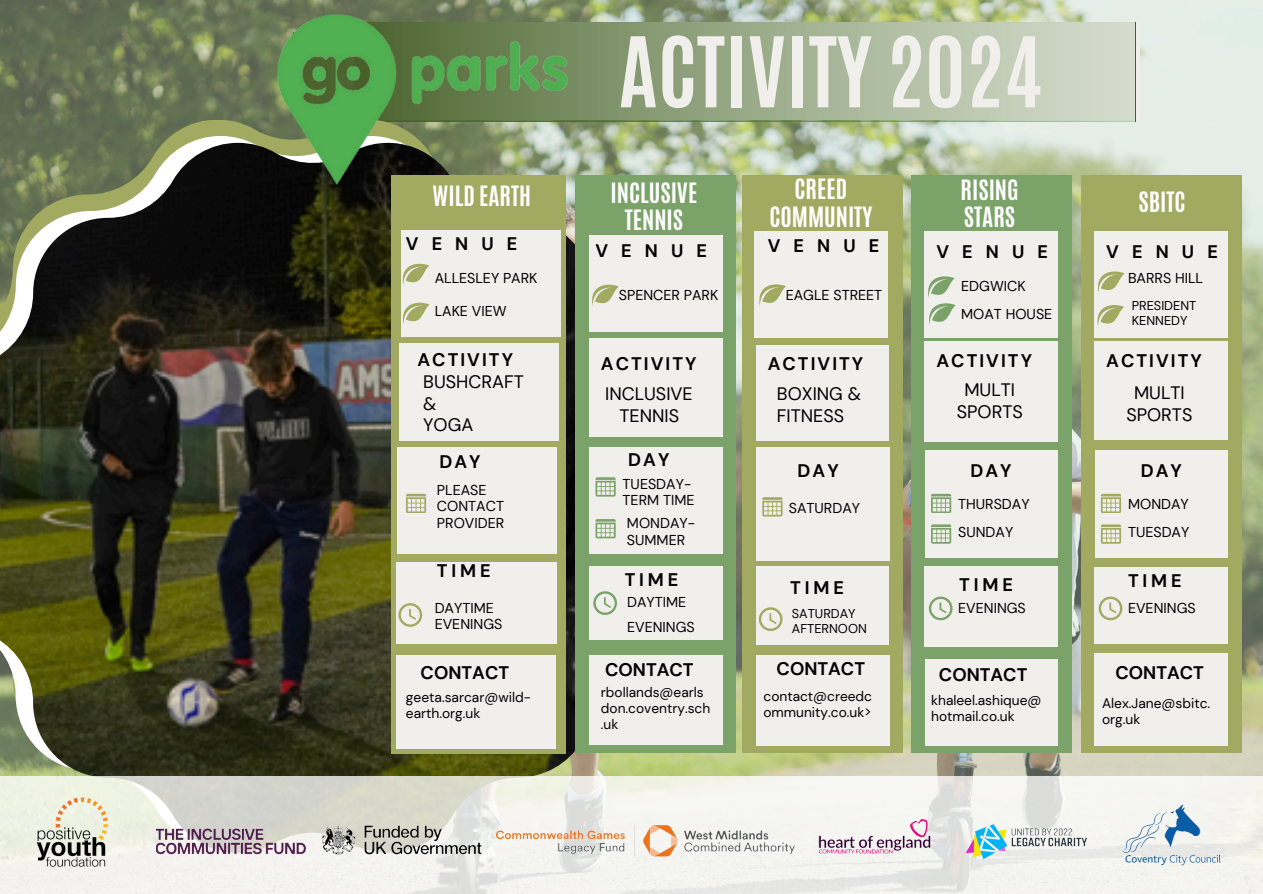
<style>
.page{position:relative;width:1263px;height:894px;background:#fff}
.page>*{position:absolute;margin:0;border:0;box-sizing:border-box;transform-origin:0 0}
.t1{font:700 82.65px "Antonio";color:#f1efec}
.t2{font:700 23.4px/27.3px "Antonio";color:#fff;text-align:center}
.t3{font:700 18.15px "DM Sans";letter-spacing:.11em;color:#000}
.t4{font:700 18.15px "DM Sans";color:#000}
.t5{font:18px/21.3px "DM Sans";color:#000;text-align:center}
.t6{font:14.25px/16.5px "DM Sans";color:#000}
.t7{font:13.8px/15.8px "DM Sans";color:#000}
.t8{font:12.75px/14.9px "DM Sans";color:#000}
</style>
<div class="page">
<img style="left:0;top:0;width:1263px;height:776px">
<svg style="left:665px;top:22px;width:470px;height:99px;background:#b1bea3"></svg>
<img style="left:0;top:143px;width:668px;height:633px">
<svg style="left:0;top:776px;width:1263px;height:117px;fill:#f3f3ee"></svg>
<img style="left:196px;top:0;width:469px;height:207px">
<div style="left:742px;top:175px;width:161px;height:578px;background:#a1aa60"></div>
<div style="left:754px;top:231px;width:133px;height:106px;background:#f1efec"></div>
<div style="left:756px;top:345px;width:133px;height:95px;background:#f1efec"></div>
<div style="left:756px;top:447px;width:133px;height:114px;background:#f1efec"></div>
<div style="left:756px;top:566px;width:133px;height:78px;background:#f1efec"></div>
<div style="left:756px;top:655px;width:133px;height:90px;background:#f1efec"></div>
<svg style="left:759px;top:284px;width:27px;height:21px"></svg>
<svg style="left:762px;top:497px;width:20px;height:19px"></svg>
<svg style="left:759px;top:607px;width:23px;height:23px"></svg>
<div style="left:911px;top:175px;width:161px;height:578px;background:#7ba369"></div>
<div style="left:925px;top:231px;width:133px;height:106px;background:#f1efec"></div>
<div style="left:925px;top:341px;width:133px;height:101px;background:#f1efec"></div>
<div style="left:925px;top:450px;width:133px;height:107px;background:#f1efec"></div>
<div style="left:925px;top:566px;width:133px;height:80px;background:#f1efec"></div>
<div style="left:925px;top:658px;width:133px;height:87px;background:#f1efec"></div>
<svg style="left:931px;top:493px;width:20px;height:20px"></svg>
<svg style="left:931px;top:524px;width:20px;height:19px"></svg>
<svg style="left:929px;top:596px;width:23px;height:24px"></svg>
<div style="left:1081px;top:175px;width:160px;height:578px;background:#a1aa60"></div>
<div style="left:1094px;top:231px;width:134px;height:106px;background:#f1efec"></div>
<div style="left:1094px;top:341px;width:133px;height:98px;background:#f1efec"></div>
<div style="left:1094px;top:450px;width:133px;height:107px;background:#f1efec"></div>
<div style="left:1094px;top:566px;width:133px;height:77px;background:#f1efec"></div>
<div style="left:1094px;top:653px;width:134px;height:92px;background:#f1efec"></div>
<svg style="left:1098px;top:271px;width:26px;height:22px"></svg>
<svg style="left:1101px;top:493px;width:20px;height:20px"></svg>
<svg style="left:1101px;top:524px;width:20px;height:19px"></svg>
<svg style="left:1099px;top:596px;width:23px;height:24px"></svg>
<div style="left:575px;top:175px;width:161px;height:578px;background:#7ba369"></div>
<div style="left:589px;top:234px;width:133px;height:97px;background:#f1efec"></div>
<div style="left:589px;top:338px;width:133px;height:99px;background:#f1efec"></div>
<div style="left:589px;top:447px;width:133px;height:106px;background:#f1efec"></div>
<div style="left:589px;top:566px;width:133px;height:73px;background:#f1efec"></div>
<div style="left:589px;top:655px;width:133px;height:90px;background:#f1efec"></div>
<svg style="left:595px;top:477px;width:21px;height:19px"></svg>
<svg style="left:595px;top:519px;width:21px;height:19px"></svg>
<svg style="left:593px;top:591px;width:24px;height:23px"></svg>
<div style="left:391px;top:175px;width:174px;height:578px;background:#a1aa60"></div>
<div style="left:401px;top:230px;width:160px;height:106px;background:#f1efec"></div>
<div style="left:399px;top:343px;width:159px;height:97px;background:#f1efec"></div>
<div style="left:397px;top:447px;width:159px;height:106px;background:#f1efec"></div>
<div style="left:396px;top:562px;width:160px;height:81px;background:#f1efec"></div>
<div style="left:396px;top:655px;width:159px;height:93px;background:#f1efec"></div>
<svg style="left:406px;top:493px;width:20px;height:20px"></svg>
<svg style="left:398px;top:603px;width:24px;height:23px"></svg>
<svg style="left:928px;top:276px;width:27px;height:48px"></svg>
<svg style="left:1097px;top:305px;width:27px;height:21px"></svg>
<svg style="left:592px;top:284px;width:26px;height:22px"></svg>
<svg style="left:402px;top:263px;width:27px;height:22px"></svg>
<svg style="left:403px;top:302px;width:26px;height:22px"></svg>
<img style="left:157px;top:799px;width:937px;height:79px">
<img style="left:1122px;top:801px;width:98px;height:67px">
<img style="left:33px;top:793px;width:79px;height:79px">
<p class="t1" style="left:619px;top:13px;width:425px">ACTIVITY 2024</p>
<h3 class="t2" style="left:433px;top:183px;width:100px">WILD EARTH</h3>
<p class="t2" style="left:611px;top:179px;width:88px">INCLUSIVE<br>TENNIS</p>
<p class="t2" style="left:769px;top:176px;width:104px">CREED<br>COMMUNITY</p>
<p class="t2" style="left:960px;top:176px;width:60px;text-align:left">RISING<br>STARS</p>
<h3 class="t2" style="left:1139px;top:188px;width:48px">SBITC</h3>
<h5 class="t3" style="left:406px;top:232px;width:113px">VENUE</h5>
<h5 class="t3" style="left:595px;top:238px;width:113px">VENUE</h5>
<h4 class="t3" style="left:768px;top:234px;width:113px">VENUE</h4>
<h2 class="t3" style="left:936px;top:240px;width:113px">VENUE</h2>
<h3 class="t3" style="left:1106px;top:240px;width:113px">VENUE</h3>
<p class="t6" style="left:435px;top:269px;width:104px">ALLESLEY PARK</p>
<h3 class="t6" style="left:435px;top:303px;width:73px">LAKE VIEW</h3>
<h2 class="t6" style="left:619px;top:287px;width:101px">SPENCER PARK</h2>
<h1 class="t6" style="left:786px;top:286px;width:98px">EAGLE STREET</h1>
<h3 class="t6" style="left:961px;top:278px;width:66px">EDGWICK</h3>
<h5 class="t6" style="left:961px;top:305px;width:93px">MOAT HOUSE</h5>
<h5 class="t6" style="left:1128px;top:270px;width:77px">BARRS HILL</h5>
<h3 class="t8" style="left:1132px;top:298px;width:66px">PRESIDENT<br>KENNEDY</h3>
<h2 class="t3" style="left:417px;top:348px;width:97px">ACTIVITY</h2>
<h3 class="t3" style="left:601px;top:352px;width:97px">ACTIVITY</h3>
<h2 class="t3" style="left:768px;top:352px;width:97px">ACTIVITY</h2>
<h3 class="t3" style="left:936px;top:349px;width:97px">ACTIVITY</h3>
<h4 class="t3" style="left:1106px;top:349px;width:97px">ACTIVITY</h4>
<h6 class="t5" style="left:423px;top:371px;width:102px;text-align:left">BUSHCRAFT &amp;<br>YOGA</h6>
<p class="t5" style="left:605px;top:383px;width:89px">INCLUSIVE<br>TENNIS</p>
<p class="t5" style="left:777px;top:383px;width:85px;text-align:left">BOXING &amp;<br>FITNESS</p>
<h5 class="t5" style="left:957px;top:379px;width:68px">MULTI<br>SPORTS</h5>
<h3 class="t5" style="left:1126px;top:382px;width:68px">MULTI<br>SPORTS</h3>
<p class="t3" style="left:439px;top:450px;width:43px">DAY</p>
<h3 class="t6" style="left:437px;top:481px;width:69px">PLEASE<br>CONTACT<br>PROVIDER</h3>
<h3 class="t3" style="left:628px;top:448px;width:43px">DAY</h3>
<h5 class="t6" style="left:623px;top:475px;width:73px">TUESDAY-<br>TERM TIME</h5>
<h3 class="t6" style="left:627px;top:515px;width:70px">MONDAY-<br>SUMMER</h3>
<p class="t3" style="left:798px;top:458px;width:43px">DAY</p>
<h3 class="t6" style="left:789px;top:499px;width:73px">SATURDAY</h3>
<h5 class="t3" style="left:970px;top:458px;width:43px">DAY</h5>
<p class="t6" style="left:958px;top:496px;width:73px">THURSDAY</p>
<h3 class="t6" style="left:958px;top:524px;width:57px">SUNDAY</h3>
<h3 class="t3" style="left:1141px;top:458px;width:43px">DAY</h3>
<p class="t6" style="left:1128px;top:496px;width:62px">MONDAY</p>
<h6 class="t6" style="left:1128px;top:524px;width:63px">TUESDAY</h6>
<p class="t3" style="left:437px;top:559px;width:55px">TIME</p>
<h3 class="t3" style="left:625px;top:567px;width:55px">TIME</h3>
<p class="t3" style="left:790px;top:575px;width:55px">TIME</p>
<h5 class="t3" style="left:959px;top:573px;width:55px">TIME</h5>
<h5 class="t3" style="left:1128px;top:569px;width:55px">TIME</h5>
<h4 class="t6" style="left:435px;top:599px;width:69px">DAYTIME<br>EVENINGS</h4>
<h4 class="t6" style="left:627px;top:594px;width:61px">DAYTIME</h4>
<p class="t8" style="left:792px;top:606px;width:65px">SATURDAY</p>
<p class="t6" style="left:627px;top:619px;width:69px">EVENINGS</p>
<p class="t8" style="left:792px;top:621px;width:76px">AFTERNOON</p>
<h3 class="t6" style="left:958px;top:599px;width:69px">EVENINGS</h3>
<p class="t6" style="left:1128px;top:599px;width:69px">EVENINGS</p>
<h5 class="t4" style="left:421px;top:661px;width:90px">CONTACT</h5>
<p class="t4" style="left:605px;top:657px;width:90px">CONTACT</p>
<h3 class="t4" style="left:777px;top:656px;width:90px">CONTACT</h3>
<h6 class="t4" style="left:939px;top:662px;width:90px">CONTACT</h6>
<p class="t4" style="left:1115px;top:660px;width:90px">CONTACT</p>
<h3 class="t7" style="left:406px;top:689px;width:126px">geeta.sarcar@wild&shy;earth.org.uk</h3>
<p class="t7" style="left:601px;top:684px;width:111px">rbollands@earls don.coventry.sch .uk</p>
<h5 class="t7" style="left:763px;top:688px;width:110px">contact@creedc ommunity.co.uk&gt;</h5>
<h5 class="t7" style="left:931px;top:692px;width:112px">khaleel.ashique@ hotmail.co.uk</h5>
<h5 class="t7" style="left:1102px;top:695px;width:110px">Alex.Jane@sbitc. org.uk</h5>
</div>
